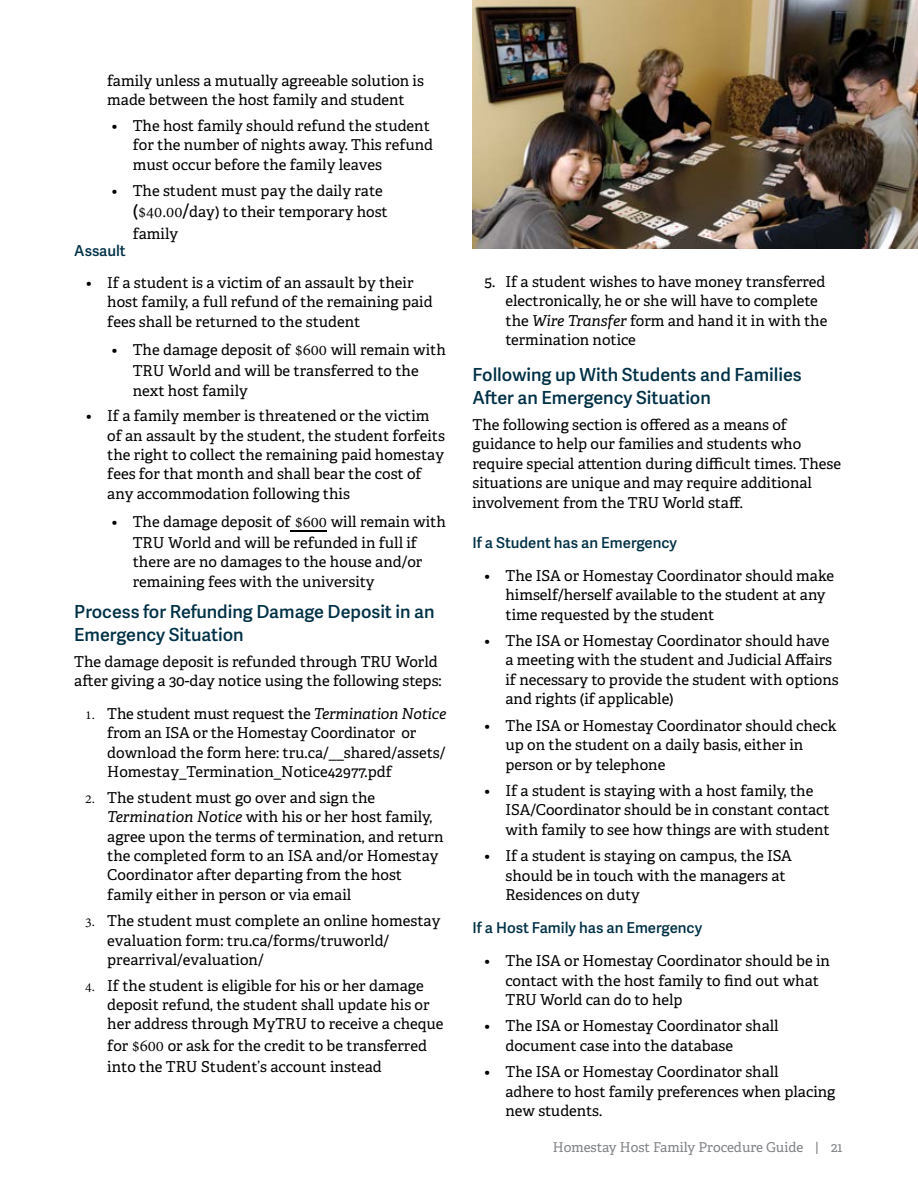
<style>
.page{position:relative;width:918px;height:1188px;background:#fff}
.page>*{position:absolute;margin:0;border:0;box-sizing:border-box;transform-origin:0 0}
.t1{font:600 18px/22.5px "Adelle Sans";color:#003146}
.t2{font:15px/19.5px "Adelle";color:#000}
.t3{font:600 15px "Adelle Sans";color:#003146}
.t4{font:13.5px "Adelle";color:#808285}
.s1{font-size:18px}
.s2{font-family:"Adobe Devanagari";font-size:18px}
.s3{font-family:"Adobe Devanagari"}
.s4{font-style:italic}
</style>
<div class="page">
<img style="left:472px;top:0;width:446px;height:248px">
<hr style="left:291px;top:530px;width:36px;height:2px;background:#000">
<p class="t2" style="left:107px;top:71px;width:318px">family unless a mutually agreeable solution is made between the host family and student</p>
<p class="t2" style="left:133px;top:116px;width:302px;text-indent:-21px">• The host family should refund the student for the number of nights away. This refund must occur before the family leaves</p>
<p class="t2" style="left:133px;top:180px;width:257px;line-height:21.5px;text-indent:-21px">• The student must pay the daily rate <span class="s1">(</span><span class="s2">$40.00</span><span class="s1">/</span>day) to their temporary host family</p>
<p class="t3" style="left:74px;top:240px;width:53px">Assault</p>
<p class="t2" style="left:107px;top:273px;width:327px;text-indent:-21px">• If a student is a victim of an assault by their host family, a full refund of the remaining paid fees shall be returned to the student</p>
<p class="t2" style="left:133px;top:340px;width:315px;line-height:20.2px;text-indent:-21px">• The damage deposit of <span class="s2">$600</span> will remain with<br>TRU World and will be transferred to the next host family</p>
<p class="t2" style="left:107px;top:406px;width:339px;text-indent:-21px">• If a family member is threatened or the victim of an assault by the student, the student forfeits the right to collect the remaining paid homestay fees for that month and shall bear the cost of any accommodation following this</p>
<p class="t2" style="left:112px;top:512px;width:336px;line-height:20.9px;text-align:center">• The damage deposit of <span class="s2">$600</span> will remain with<br>TRU World and will be refunded in full if</p>
<p class="t2" style="left:133px;top:552px;width:291px;line-height:20px">there are no damages to the house and/or remaining fees with the university</p>
<p class="t1" style="left:74px;top:600px;width:362px">Process for Refunding Damage Deposit in an<br>Emergency Situation</p>
<p class="t2" style="left:74px;top:652px;width:369px">The damage deposit is refunded through TRU World after giving a 30-day notice using the following steps:</p>
<p class="t2" style="left:107px;top:704px;width:341px;text-indent:-22px"><span class="s3">1.</span> The student must request the <span class="s4">Termination Notice </span>from an ISA or the Homestay Coordinator or download the form here: tru.ca/__shared/assets/ Homestay_Termination_Notice42977.pdf</p>
<p class="t2" style="left:107px;top:788px;width:338px;text-indent:-22px"><span class="s3">2.</span> The student must go over and sign the <span class="s4">Termination Notice</span> with his or her host family, agree upon the terms of termination, and return the completed form to an ISA and/or Homestay Coordinator after departing from the host family either in person or via email</p>
<p class="t2" style="left:107px;top:911px;width:335px;text-indent:-22px"><span class="s3">3.</span> The student must complete an online homestay evaluation form: tru.ca/forms/truworld/ prearrival/evaluation/</p>
<p class="t2" style="left:107px;top:976px;width:338px;text-indent:-22px"><span class="s3">4.</span> If the student is eligible for his or her damage deposit refund, the student shall update his or her address through MyTRU to receive a cheque</p>
<p class="t2" style="left:107px;top:1035px;width:321px;line-height:21.6px">for <span class="s2">$600</span> or ask for the credit to be transferred into the TRU Student’s account instead</p>
<p class="t2" style="left:506px;top:272px;width:323px;text-indent:-21px">5. If a student wishes to have money transferred electronically, he or she will have to complete the <span class="s4">Wire Transfer</span> form and hand it in with the termination notice</p>
<p class="t1" style="left:472px;top:363px;width:331px">Following up With Students and Families<br>After an Emergency Situation</p>
<p class="t2" style="left:472px;top:415px;width:370px">The following section is offered as a means of guidance to help our families and students who require special attention during difficult times. These situations are unique and may require additional involvement from the TRU World staff.</p>
<p class="t3" style="left:472px;top:531px;width:206px">If a Student has an Emergency</p>
<p class="t2" style="left:506px;top:566px;width:330px;text-indent:-21px">• The ISA or Homestay Coordinator should make himself/herself available to the student at any time requested by the student</p>
<p class="t2" style="left:506px;top:631px;width:335px;text-indent:-21px">• The ISA or Homestay Coordinator should have a meeting with the student and Judicial Affairs if necessary to provide the student with options and rights (if applicable)</p>
<p class="t2" style="left:506px;top:716px;width:333px;text-indent:-21px">• The ISA or Homestay Coordinator should check up on the student on a daily basis, either in person or by telephone</p>
<p class="t2" style="left:506px;top:781px;width:326px;text-indent:-21px">• If a student is staying with a host family, the<br>ISA/Coordinator should be in constant contact with family to see how things are with student</p>
<p class="t2" style="left:506px;top:846px;width:288px;text-indent:-21px">• If a student is staying on campus, the ISA should be in touch with the managers at<br>Residences on duty</p>
<p class="t3" style="left:472px;top:917px;width:231px">If a Host Family has an Emergency</p>
<p class="t2" style="left:506px;top:951px;width:326px;text-indent:-21px">• The ISA or Homestay Coordinator should be in contact with the host family to find out what<br>TRU World can do to help</p>
<p class="t2" style="left:506px;top:1017px;width:275px;text-indent:-21px">• The ISA or Homestay Coordinator shall document case into the database</p>
<p class="t2" style="left:506px;top:1062px;width:331px;text-indent:-21px">• The ISA or Homestay Coordinator shall<br>adhere to host family preferences when placing new students.</p>
<p class="t4" style="left:553px;top:1139px;width:291px">Homestay Host Family Procedure Guide | 21</p>
</div>
